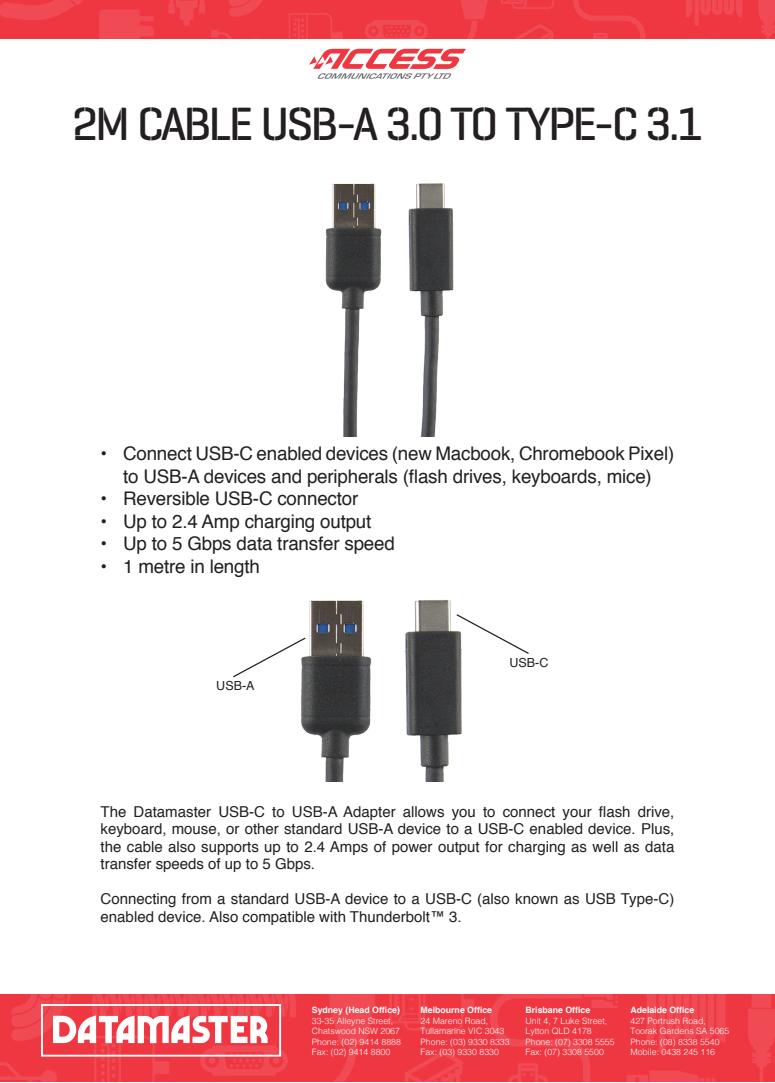
<style>
.page{position:relative;width:775px;height:1083px;background:#fff}
.page>*{position:absolute;margin:0;border:0;box-sizing:border-box;transform-origin:0 0}
.t1{font:500 47.5px "Geogrotesque Stencil A";letter-spacing:-.06em;color:#231f20}
.t2{font:18.75px/22.5px "Helvetica";letter-spacing:-.01em;color:#231f20;text-align:center}
.t3{font:15px/17.5px "Helvetica";color:#231f20;text-align:justify}
.t4{font:12.5px "Helvetica";color:#231f20}
.t5{font:300 8.75px/10.5px "Helvetica";color:#fff}
.t6{font:700 8.75px "Helvetica";color:#fff}
</style>
<div class="page">
<img style="left:0;top:994px;width:774px;height:88px">
<svg style="left:309px;top:49px;width:156px;height:30px"></svg>
<svg style="left:53px;top:1015px;width:214px;height:28px"></svg>
<div style="left:41px;top:1003px;width:240px;height:53px;border:2px solid #fff"></div>
<img style="left:0;top:0;width:774px;height:39px">
<img style="left:325px;top:183px;width:129px;height:254px">
<img style="left:301px;top:600px;width:161px;height:181px">
<svg style="left:233px;top:636px;width:74px;height:42px"></svg>
<svg style="left:455px;top:613px;width:74px;height:42px"></svg>
<h1 class="t1" style="left:72px;top:94px;width:632px">2M CABLE USB-A 3.0 TO TYPE-C 3.1</h1>
<p class="t2" style="left:100px;top:443px;width:575px">• Connect USB-C enabled devices (new Macbook, Chromebook Pixel) to USB-A devices and peripherals (flash drives, keyboards, mice)</p>
<p class="t2" style="left:100px;top:488px;width:259px">• Reversible USB-C connector</p>
<p class="t2" style="left:100px;top:510px;width:272px">• Up to 2.4 Amp charging output</p>
<p class="t2" style="left:100px;top:533px;width:295px">• Up to 5 Gbps data transfer speed</p>
<p class="t2" style="left:100px;top:555px;width:161px">• 1 metre in length</p>
<p class="t4" style="left:216px;top:676px;width:40px">USB-A</p>
<p class="t4" style="left:509px;top:652px;width:40px">USB-C</p>
<p class="t3" style="left:100px;top:803px;width:575px">The Datamaster USB-C to USB-A Adapter allows you to connect your flash drive, keyboard, mouse, or other standard USB-A device to a USB-C enabled device. Plus, the cable also supports up to 2.4 Amps of power output for charging as well as data transfer speeds of up to 5 Gbps.</p>
<p class="t3" style="left:100px;top:890px;width:575px">Connecting from a standard USB-A device to a USB-C (also known as USB Type-C) enabled device. Also compatible with Thunderbolt™ 3.</p>
<p class="t6" style="left:312px;top:1002px;width:90px">Sydney (Head Office)</p>
<p class="t5" style="left:312px;top:1014px;width:91px">33-35 Alleyne Street,<br>Chatswood NSW 2067<br>Phone: (02) 9414 8888<br>Fax: (02) 9414 8800</p>
<p class="t6" style="left:420px;top:1002px;width:73px">Melbourne Office</p>
<p class="t5" style="left:420px;top:1014px;width:91px">24 Mareno Road,<br>Tullamarine VIC 3043<br>Phone: (03) 9330 8333<br>Fax: (03) 9330 8330</p>
<p class="t6" style="left:525px;top:1002px;width:66px">Brisbane Office</p>
<p class="t5" style="left:525px;top:1014px;width:91px">Unit 4, 7 Luke Street,<br>Lytton QLD 4178<br>Phone: (07) 3308 5555<br>Fax: (07) 3308 5500</p>
<p class="t6" style="left:630px;top:1002px;width:65px">Adelaide Office</p>
<p class="t5" style="left:630px;top:1014px;width:100px">427 Portrush Road,<br>Toorak Gardens SA 5065<br>Phone: (08) 8338 5540<br>Mobile: 0438 245 116</p>
</div>
